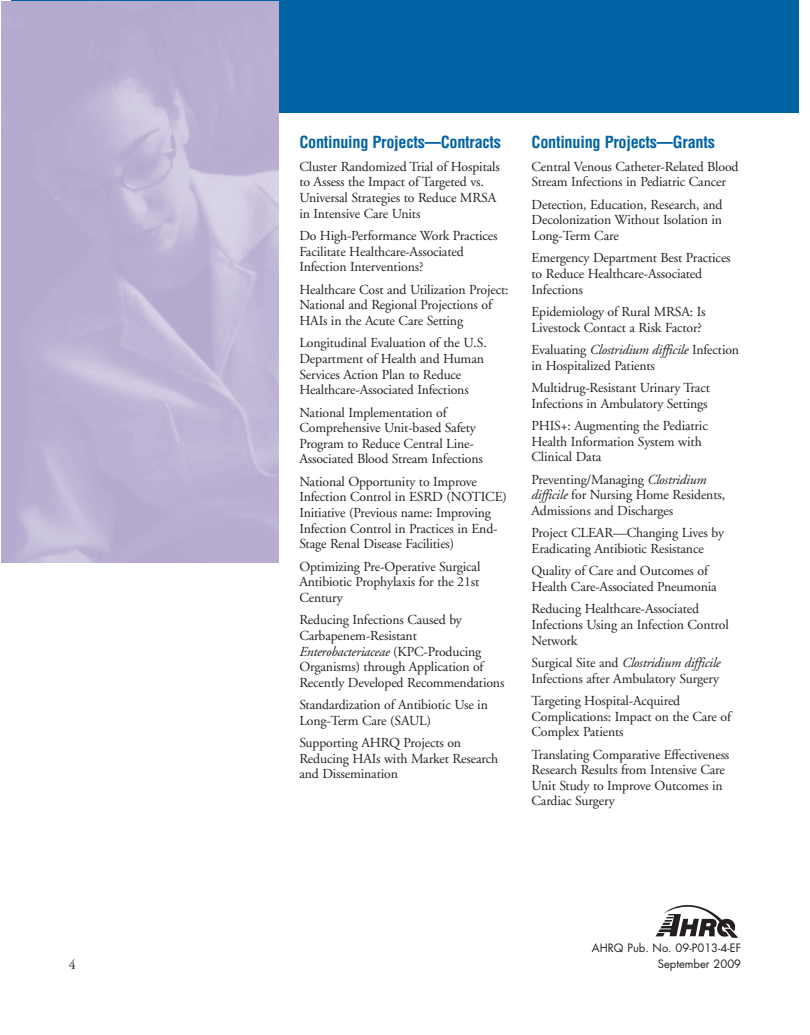
<style>
.page{position:relative;width:810px;height:1035px;background:#fff}
.page>*{position:absolute;margin:0;border:0;box-sizing:border-box;transform-origin:0 0}
.t1{font:700 condensed 16.25px "Helvetica";letter-spacing:-.015em;color:#0063a4}
.t2{font:13.75px/15.6px "Adobe Garamond";letter-spacing:-.01em;color:#231f20}
.t3{font:11.25px/15.8px "Futura";color:#231f20;text-align:right}
.s1{font-style:italic}
</style>
<div class="page">
<div style="left:11px;top:0;width:788px;height:112px;background:#0063a4"></div>
<img style="left:1px;top:2px;width:278px;height:560px">
<svg style="left:656px;top:905px;width:82px;height:33px"></svg>
<p class="t2" style="left:69px;top:958px;width:8px">4</p>
<p class="t1" style="left:299px;top:133px;width:203px">Continuing Projects—Contracts</p>
<p class="t2" style="left:299px;top:160px;width:202px">Cluster Randomized Trial of Hospitals to Assess the Impact of Targeted vs.<br>Universal Strategies to Reduce MRSA in Intensive Care Units</p>
<p class="t2" style="left:299px;top:229px;width:200px">Do High-Performance Work Practices<br>Facilitate Healthcare-Associated<br>Infection Interventions?</p>
<p class="t2" style="left:299px;top:283px;width:211px">Healthcare Cost and Utilization Project:<br>National and Regional Projections of<br>HAIs in the Acute Care Setting</p>
<p class="t2" style="left:299px;top:336px;width:189px">Longitudinal Evaluation of the U.S.<br>Department of Health and Human Services Action Plan to Reduce Healthcare-Associated Infections</p>
<p class="t2" style="left:299px;top:406px;width:185px">National Implementation of<br>Comprehensive Unit-based Safety<br>Program to Reduce Central Line-<br>Associated Blood Stream Infections</p>
<p class="t2" style="left:299px;top:475px;width:209px">National Opportunity to Improve Infection Control in ESRD (NOTICE)<br>Initiative (Previous name: Improving Infection Control in Practices in End-Stage Renal Disease Facilities)</p>
<p class="t2" style="left:299px;top:560px;width:183px;text-align:justify">Optimizing Pre-Operative Surgical Antibiotic Prophylaxis for the 21st Century</p>
<p class="t2" style="left:299px;top:613px;width:207px">Reducing Infections Caused by Carbapenem-Resistant <span class="s1">Enterobacteriaceae</span> (KPC-Producing Organisms) through Application of Recently Developed Recommendations</p>
<p class="t2" style="left:299px;top:698px;width:190px">Standardization of Antibiotic Use in<br>Long-Term Care (SAUL)</p>
<p class="t2" style="left:299px;top:736px;width:200px">Supporting AHRQ Projects on<br>Reducing HAIs with Market Research and Dissemination</p>
<p class="t1" style="left:532px;top:133px;width:185px">Continuing Projects—Grants</p>
<p class="t2" style="left:532px;top:160px;width:209px">Central Venous Catheter-Related Blood<br>Stream Infections in Pediatric Cancer</p>
<p class="t2" style="left:532px;top:198px;width:192px;text-align:justify">Detection, Education, Research, and Decolonization Without Isolation in Long-Term Care</p>
<p class="t2" style="left:532px;top:251px;width:201px">Emergency Department Best Practices to Reduce Healthcare-Associated<br>Infections</p>
<p class="t2" style="left:532px;top:305px;width:176px">Epidemiology of Rural MRSA: Is<br>Livestock Contact a Risk Factor?</p>
<p class="t2" style="left:532px;top:343px;width:209px">Evaluating <span class="s1">Clostridium difficile</span> Infection in Hospitalized Patients</p>
<p class="t2" style="left:532px;top:381px;width:180px">Multidrug-Resistant Urinary Tract<br>Infections in Ambulatory Settings</p>
<p class="t2" style="left:532px;top:419px;width:178px">PHIS+: Augmenting the Pediatric<br>Health Information System with<br>Clinical Data</p>
<p class="t2" style="left:532px;top:473px;width:195px">Preventing/Managing <span class="s1">Clostridium difficile</span> for Nursing Home Residents,<br>Admissions and Discharges</p>
<p class="t2" style="left:532px;top:526px;width:194px">Project CLEAR—Changing Lives by<br>Eradicating Antibiotic Resistance</p>
<p class="t2" style="left:532px;top:564px;width:187px">Quality of Care and Outcomes of<br>Health Care-Associated Pneumonia</p>
<p class="t2" style="left:532px;top:602px;width:199px">Reducing Healthcare-Associated<br>Infections Using an Infection Control<br>Network</p>
<p class="t2" style="left:532px;top:656px;width:191px">Surgical Site and <span class="s1">Clostridium difficile<br></span>Infections after Ambulatory Surgery</p>
<p class="t2" style="left:532px;top:694px;width:201px">Targeting Hospital-Acquired<br>Complications: Impact on the Care of<br>Complex Patients</p>
<p class="t2" style="left:532px;top:748px;width:199px">Translating Comparative Effectiveness<br>Research Results from Intensive Care<br>Unit Study to Improve Outcomes in<br>Cardiac Surgery</p>
<p class="t3" style="left:592px;top:941px;width:151px">AHRQ Pub. No. 09-P013-4-EF<br>September 2009</p>
</div>
